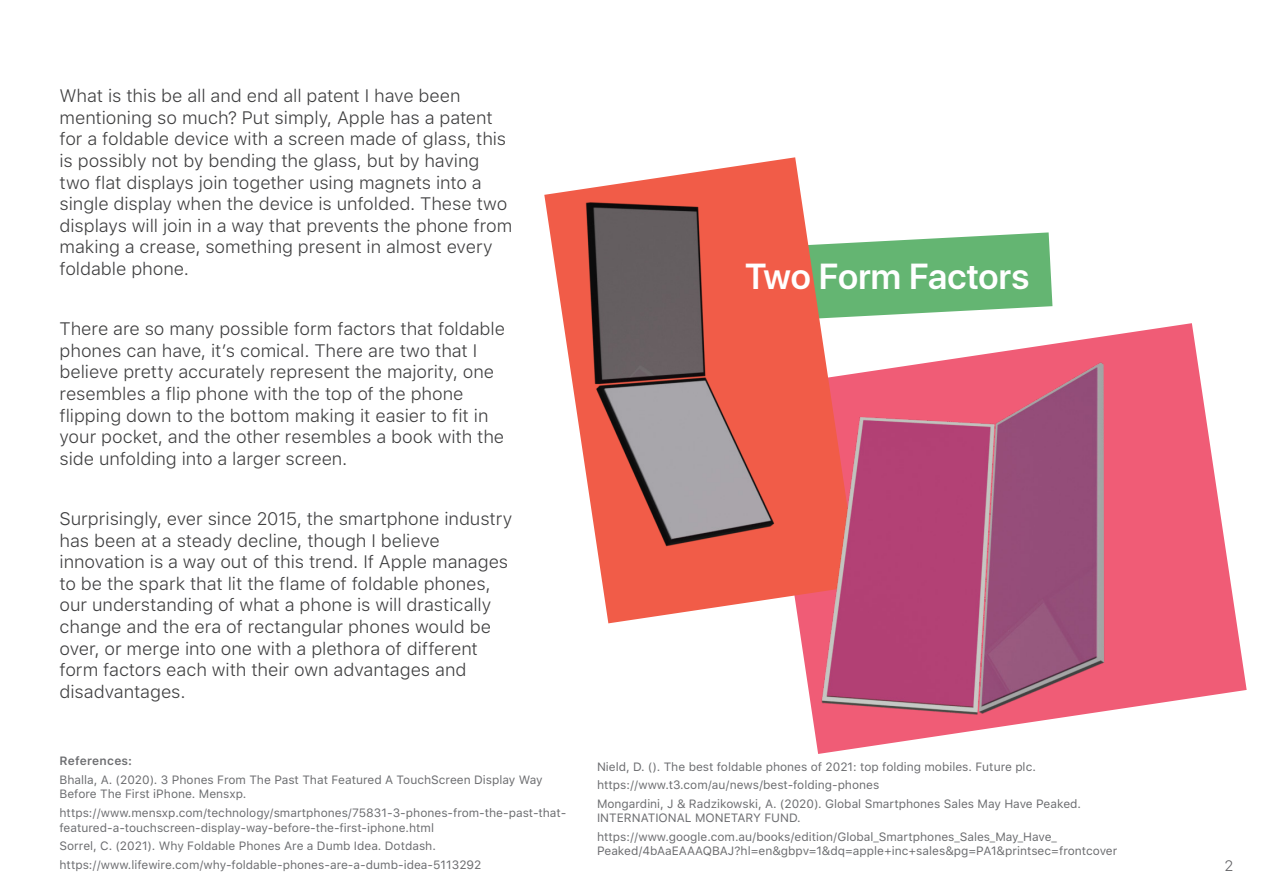
<style>
.page{position:relative;width:1263px;height:893px;background:#fff}
.page>*{position:absolute;margin:0;border:0;box-sizing:border-box;transform-origin:0 0}
.Article_-_main_title{font:600 36px "SFUI Display";letter-spacing:.005em;color:#fff}
.Article_-_body_text{font:300 18px/21.6px "SFUI Text";letter-spacing:-.005em;color:#3e3e3f}
.Page_numbers{font:300 15px "SFUI Text";color:#636366}
.References_-_text{font:12px/14.4px "SFUI Text";color:#6c6d70}
.References_-_title{font:600 12px "SFUI Text";letter-spacing:.015em;color:#6c6d70}
</style>
<div class="page">
<svg style="left:814px;top:323px;width:433px;height:431px;fill:#f05c76"></svg>
<img style="left:544px;top:157px;width:600px;height:574px">
<p class="Article_-_body_text" style="left:60px;top:86px;width:454px">What is this be all and end all patent I have been mentioning so much? Put simply, Apple has a patent for a foldable device with a screen made of glass, this is possibly not by bending the glass, but by having two flat displays join together using magnets into a single display when the device is unfolded. These two displays will join in a way that prevents the phone from making a crease, something present in almost every foldable phone.</p>
<p class="Article_-_body_text" style="left:60px;top:319px;width:447px">There are so many possible form factors that foldable phones can have, it’s comical. There are two that I believe pretty accurately represent the majority, one resembles a flip phone with the top of the phone flipping down to the bottom making it easier to fit in your pocket, and the other resembles a book with the side unfolding into a larger screen.</p>
<p class="Article_-_body_text" style="left:60px;top:508px;width:454px">Surprisingly, ever since 2015, the smartphone industry has been at a steady decline, though I believe innovation is a way out of this trend. If Apple manages to be the spark that lit the flame of foldable phones, our understanding of what a phone is will drastically change and the era of rectangular phones would be over, or merge into one with a plethora of different form factors each with their own advantages and disadvantages.</p>
<p class="References_-_title" style="left:60px;top:752px;width:74px">References:</p>
<p class="References_-_text" style="left:60px;top:773px;width:485px">Bhalla, A. (2020). 3 Phones From The Past That Featured A TouchScreen Display Way<br>Before The First iPhone. Mensxp.</p>
<p class="References_-_text" style="left:60px;top:806px;width:508px">https://www.mensxp.com/technology/smartphones/75831-3-phones-from-the-past-that&shy;featured-a-touchscreen-display-way-before-the-first-iphone.html</p>
<p class="References_-_text" style="left:60px;top:839px;width:378px">Sorrel, C. (2021). Why Foldable Phones Are a Dumb Idea. Dotdash.</p>
<p class="References_-_text" style="left:60px;top:858px;width:423px">https://www.lifewire.com/why-foldable-phones-are-a-dumb-idea-5113292</p>
<p class="Article_-_main_title" style="left:745px;top:250px;width:285px">Two Form Factors</p>
<p class="References_-_text" style="left:597px;top:759px;width:440px">Nield, D. (). The best foldable phones of 2021: top folding mobiles. Future plc.</p>
<p class="References_-_text" style="left:597px;top:778px;width:284px">https://www.t3.com/au/news/best-folding-phones</p>
<p class="References_-_text" style="left:597px;top:797px;width:486px">Mongardini, J &amp; Radzikowski, A. (2020). Global Smartphones Sales May Have Peaked.<br>INTERNATIONAL MONETARY FUND.</p>
<p class="References_-_text" style="left:597px;top:830px;width:522px">https://www.google.com.au/books/edition/Global_Smartphones_Sales_May_Have_<br>Peaked/4bAaEAAAQBAJ?hl=en&amp;gbpv=1&amp;dq=apple+inc+sales&amp;pg=PA1&amp;printsec=frontcover</p>
<p class="Page_numbers" style="left:1224px;top:855px;width:10px">2</p>
</div>
